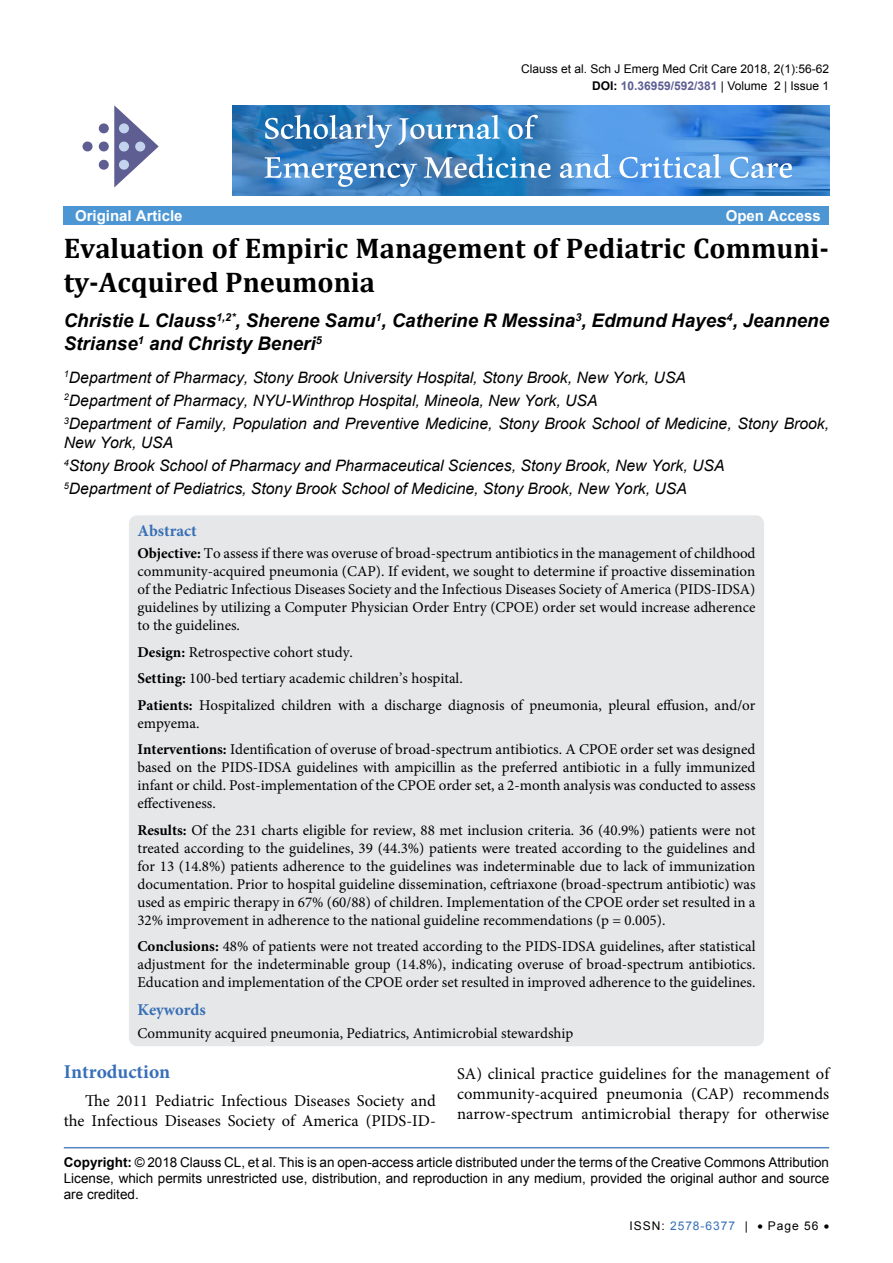
<style>
.page{position:relative;width:893px;height:1263px;background:#fff}
.page>*{position:absolute;margin:0;border:0;box-sizing:border-box;transform-origin:0 0}
.t1{font:52.5px/39px "Aldhabi";color:#fff}
.t2{font:700 28.5px/34.2px "Cambria";color:#000}
.t3{font:700 19.5px "Minion Pro";color:#376fb7}
.t4{font:italic 700 18.75px/22.5px "Arial";color:#000}
.t5{font:16.5px/19.8px "Minion Pro";color:#000;text-align:right}
.t6{font:700 16.5px "Minion Pro";color:#376fb7}
.t7{font:italic 15.75px/23.1px "Arial";color:#000}
.t8{font:15px/18px "Minion Pro";color:#000;text-align:justify}
.t9{font:700 15px "Arial";color:#fff}
.t10{font:13.5px/16.2px "Arial";color:#000;text-align:justify}
.t11{font:12px "Arial";color:#000}
.t12{font:700 12px "Arial";color:#5e5f93}
.t13{font:12px "Arial";letter-spacing:.08em;color:#000}
.s1{color:#000}
.s2{font-weight:400;color:#000}
.s3{font-weight:700}
.s4{color:#376fb7}
</style>
<div class="page">
<hr style="left:64px;top:1147px;width:765px;height:1px;background:#376fb7">
<div style="left:64px;top:207px;width:765px;height:18px;background:#4c96d4"></div>
<img style="left:233px;top:106px;width:596px;height:89px">
<svg style="left:114px;top:105px;width:45px;height:83px"></svg>
<div style="left:99px;top:123px;width:10px;height:10px;background:#5e5e92;border-radius:50%"></div>
<div style="left:83px;top:141px;width:10px;height:10px;background:#5e5e92;border-radius:50%"></div>
<div style="left:99px;top:141px;width:10px;height:10px;background:#5e5e92;border-radius:50%"></div>
<div style="left:119px;top:142px;width:10px;height:9px;background:#c3d3ee;border-radius:50%"></div>
<div style="left:135px;top:142px;width:10px;height:9px;background:#c3d3ee;border-radius:50%"></div>
<div style="left:119px;top:160px;width:10px;height:10px;background:#c3d3ee;border-radius:50%"></div>
<div style="left:119px;top:123px;width:10px;height:10px;background:#c3d3ee;border-radius:50%"></div>
<div style="left:99px;top:160px;width:10px;height:10px;background:#5e5e92;border-radius:50%"></div>
<div style="left:129px;top:515px;width:635px;height:531px;background:#e6e7e8;border-radius:9px"></div>
<p class="t11" style="left:521px;top:60px;width:310px">Clauss et al. Sch J Emerg Med Crit Care 2018, 2(1):56-62</p>
<p class="t12" style="left:592px;top:78px;width:239px"><span class="s1">DOI:</span> 10.36959/592/381 <span class="s2">| Volume 2 | Issue 1</span></p>
<h1 class="t1" style="left:264px;top:104px;width:531px">Scholarly Journal of<br>Emergency Medicine and Critical Care</h1>
<p class="t9" style="left:75px;top:206px;width:109px">Original Article</p>
<p class="t9" style="left:726px;top:206px;width:97px">Open Access</p>
<h2 class="t2" style="left:64px;top:230px;width:767px">Evaluation of Empiric Management of Pediatric Communi&shy;ty-Acquired Pneumonia</h2>
<p class="t4" style="left:64px;top:310px;width:767px">Christie L Clauss<sup>1,2*</sup>, Sherene Samu<sup>1</sup>, Catherine R Messina<sup>3</sup>, Edmund Hayes<sup>4</sup>, Jeannene<br>Strianse<sup>1</sup> and Christy Beneri<sup>5</sup></p>
<p class="t7" style="left:64px;top:366px;width:767px"><sup>1</sup>Department of Pharmacy, Stony Brook University Hospital, Stony Brook, New York, USA<br><sup>2</sup>Department of Pharmacy, NYU-Winthrop Hospital, Mineola, New York, USA<br><sup>3</sup>Department of Family, Population and Preventive Medicine, Stony Brook School of Medicine, Stony Brook,</p>
<p class="t7" style="left:64px;top:431px;width:662px">New York, USA<br><sup>4</sup>Stony Brook School of Pharmacy and Pharmaceutical Sciences, Stony Brook, New York, USA<br><sup>5</sup>Department of Pediatrics, Stony Brook School of Medicine, Stony Brook, New York, USA</p>
<p class="t6" style="left:137px;top:519px;width:61px">Abstract</p>
<p class="t8" style="left:137px;top:544px;width:620px"><span class="s3">Objective:</span> To assess if there was overuse of broad-spectrum antibiotics in the management of childhood community-acquired pneumonia (CAP). If evident, we sought to determine if proactive dissemination of the Pediatric Infectious Diseases Society and the Infectious Diseases Society of America (PIDS-IDSA) guidelines by utilizing a Computer Physician Order Entry (CPOE) order set would increase adherence to the guidelines.</p>
<p class="t8" style="left:137px;top:639px;width:620px;line-height:26.5px;text-align:left"><span class="s3">Design:</span> Retrospective cohort study.<br><span class="s3">Setting:</span> 100-bed tertiary academic children’s hospital.<br><span class="s3">Patients:</span> Hospitalized children with a discharge diagnosis of pneumonia, pleural effusion, and/or</p>
<p class="t8" style="left:137px;top:710px;width:619px;line-height:26.5px">empyema.<br><span class="s3">Interventions:</span> Identification of overuse of broad-spectrum antibiotics. A CPOE order set was designed</p>
<p class="t8" style="left:137px;top:758px;width:620px">based on the PIDS-IDSA guidelines with ampicillin as the preferred antibiotic in a fully immunized infant or child. Post-implementation of the CPOE order set, a 2-month analysis was conducted to assess effectiveness.</p>
<p class="t8" style="left:137px;top:821px;width:620px"><span class="s3">Results:</span> Of the 231 charts eligible for review, 88 met inclusion criteria. 36 (40.9%) patients were not treated according to the guidelines, 39 (44.3%) patients were treated according to the guidelines and for 13 (14.8%) patients adherence to the guidelines was indeterminable due to lack of immunization documentation. Prior to hospital guideline dissemination, ceftriaxone (broad-spectrum antibiotic) was used as empiric therapy in 67% (60/88) of children. Implementation of the CPOE order set resulted in a 32% improvement in adherence to the national guideline recommendations (p = 0.005).</p>
<p class="t8" style="left:137px;top:937px;width:620px"><span class="s3">Conclusions:</span> 48% of patients were not treated according to the PIDS-IDSA guidelines, after statistical adjustment for the indeterminable group (14.8%), indicating overuse of broad-spectrum antibiotics.<br>Education and implementation of the CPOE order set resulted in improved adherence to the guidelines.</p>
<p class="t6" style="left:137px;top:998px;width:70px">Keywords</p>
<p class="t8" style="left:137px;top:1024px;width:437px">Community acquired pneumonia, Pediatrics, Antimicrobial stewardship</p>
<h3 class="t3" style="left:64px;top:1057px;width:108px">Introduction</h3>
<p class="t5" style="left:64px;top:1091px;width:374px">The 2011 Pediatric Infectious Diseases Society and the Infectious Diseases Society of America (PIDS-ID-</p>
<p class="t5" style="left:457px;top:1064px;width:374px;text-align:justify">SA) clinical practice guidelines for the management of community-acquired pneumonia (CAP) recommends narrow-spectrum antimicrobial therapy for otherwise</p>
<p class="t10" style="left:64px;top:1154px;width:767px"><span class="s3">Copyright:</span> © 2018 Clauss CL, et al. This is an open-access article distributed under the terms of the Creative Commons Attribution License, which permits unrestricted use, distribution, and reproduction in any medium, provided the original author and source are credited.</p>
<p class="t13" style="left:630px;top:1217px;width:201px">ISSN: <span class="s4">2578-6377</span> | • Page 56 •</p>
</div>
